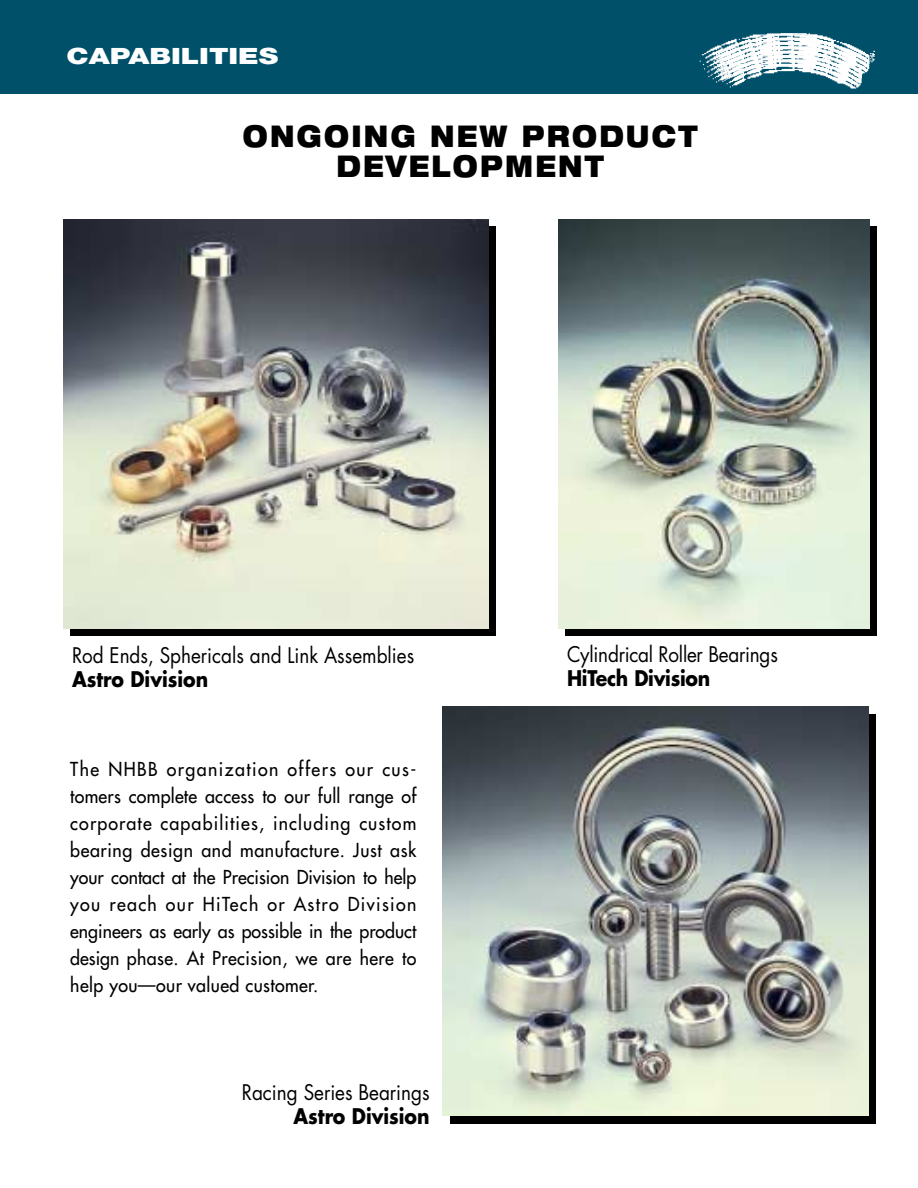
<style>
.page{position:relative;width:918px;height:1188px;background:#fff}
.page>*{position:absolute;margin:0;border:0;box-sizing:border-box;transform-origin:0 0}
.t1{font:900 expanded 30px/30px "Helvetica Neue";letter-spacing:.095em;color:#000;text-align:center;scale:.8 1}
.t2{font:900 22.5px "Helvetica Neue";color:#fff;scale:1.3 1}
.t3{font:21px "Futura";color:#000;scale:.9 1}
.t4{font:700 21px "Futura";color:#000;scale:.9 1}
.t5{font:18.75px/27px "Futura";letter-spacing:.025em;color:#000;text-align:justify;scale:.95 1}
</style>
<div class="page">
<div style="left:0;top:0;width:918px;height:94px;background:#00506a"></div>
<div style="left:566px;top:226px;width:312px;height:410px;background:#000"></div>
<div style="left:70px;top:226px;width:426px;height:410px;background:#000"></div>
<img style="left:63px;top:219px;width:426px;height:409px">
<div style="left:450px;top:714px;width:426px;height:410px;background:#000"></div>
<img style="left:442px;top:706px;width:426px;height:410px">
<img style="left:558px;top:219px;width:312px;height:409px">
<img style="left:729px;top:50px;width:146px;height:39px">
<img style="left:699px;top:33px;width:167px;height:54px">
<p class="t2" style="left:67px;top:48px;width:164px">CAPABILITIES</p>
<h1 class="t1" style="left:243px;top:124px;width:570px">ONGOING NEW PRODUCT<br>DEVELOPMENT</h1>
<p class="t3" style="left:72px;top:646px;width:382px">Rod Ends, Sphericals and Link Assemblies</p>
<p class="t4" style="left:72px;top:670px;width:153px">Astro Division</p>
<p class="t5" style="left:70px;top:756px;width:366px">The NHBB organization offers our cus&shy;tomers complete access to our full range of corporate capabilities, including custom bearing design and manufacture. Just ask your contact at the Precision Division to help you reach our HiTech or Astro Division engineers as early as possible in the product design phase. At Precision, we are here to help you—our valued customer.</p>
<p class="t3" style="left:242px;top:1083px;width:210px">Racing Series Bearings</p>
<p class="t4" style="left:293px;top:1107px;width:153px">Astro Division</p>
<p class="t3" style="left:567px;top:644px;width:236px">Cylindrical Roller Bearings</p>
<p class="t4" style="left:567px;top:668px;width:161px">HiTech Division</p>
</div>
